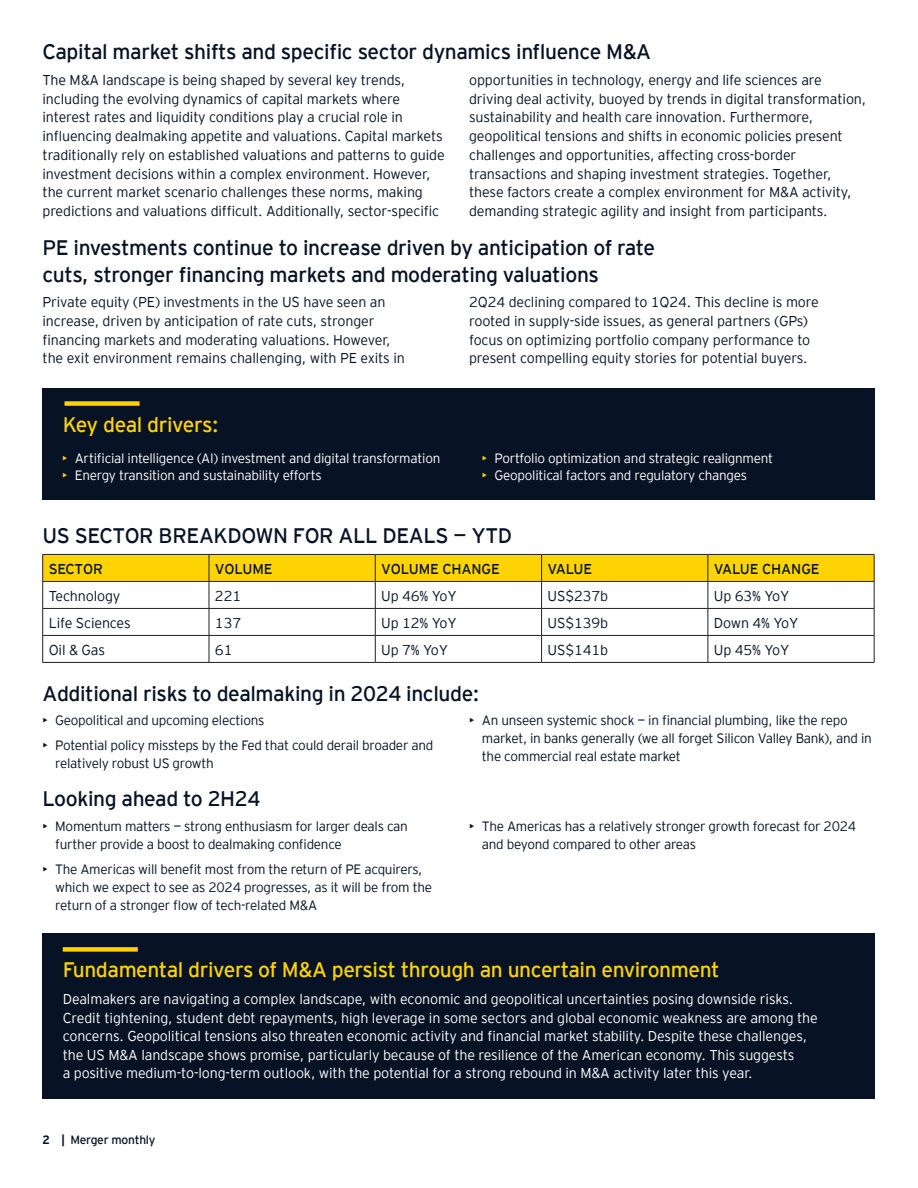
<style>
.page{position:relative;width:918px;height:1188px;background:#fff}
.page>*{position:absolute;margin:0;border:0;box-sizing:border-box;transform-origin:0 0}
.Subheads_White_14_18{font:21px/27px "EY Interstate";letter-spacing:-.02em;color:#071224}
.Subhead_Yellow_14_18{font:21px "EY Interstate";letter-spacing:-.02em;color:#fed304}
.Headline_3{font:21px "EY Interstate";letter-spacing:-.02em;color:#071224}
.Body_copy{font:300 14.25px/18.8px "EY Interstate";letter-spacing:-.01em;color:#071224}
.Body_Copy_White_on_Black{font:300 14.25px/18.6px "EY Interstate";letter-spacing:-.01em;color:#fff}
.Body_copy-2{font:14.25px "EY Interstate";letter-spacing:-.01em;color:#071224}
.t1{font:300 13.5px/18px "EY Interstate";letter-spacing:-.02em;color:#071224}
.t2{font:300 13.5px "EY Interstate";letter-spacing:-.02em;color:#fff}
.t3{font:12px "EY Interstate";letter-spacing:-.02em;color:#071224}
.s1{color:#fed304}
.s2{font-weight:700}
</style>
<div class="page">
<div style="left:43px;top:388px;width:832px;height:112px;background:#071224"></div>
<div style="left:65px;top:401px;width:75px;height:5px;background:#fed304"></div>
<svg style="left:42px;top:554px;width:833px;height:108px"></svg>
<hr style="left:43px;top:662px;width:166px;height:1px;background:#231f20">
<hr style="left:209px;top:662px;width:166px;height:1px;background:#231f20">
<hr style="left:375px;top:662px;width:167px;height:1px;background:#231f20">
<hr style="left:542px;top:662px;width:166px;height:1px;background:#231f20">
<hr style="left:708px;top:662px;width:166px;height:1px;background:#231f20">
<div style="left:43px;top:933px;width:832px;height:165px;background:#071224"></div>
<div style="left:63px;top:947px;width:75px;height:5px;background:#fed304"></div>
<p class="Subheads_White_14_18" style="left:43px;top:37px;width:610px">Capital market shifts and specific sector dynamics influence M&amp;A</p>
<p class="Body_copy" style="left:43px;top:70px;width:404px">The M&amp;A landscape is being shaped by several key trends, including the evolving dynamics of capital markets where interest rates and liquidity conditions play a crucial role in influencing dealmaking appetite and valuations. Capital markets traditionally rely on established valuations and patterns to guide investment decisions within a complex environment. However, the current market scenario challenges these norms, making predictions and valuations difficult. Additionally, sector-specific</p>
<p class="Body_copy" style="left:469px;top:70px;width:399px">opportunities in technology, energy and life sciences are driving deal activity, buoyed by trends in digital transformation, sustainability and health care innovation. Furthermore, geopolitical tensions and shifts in economic policies present challenges and opportunities, affecting cross-border transactions and shaping investment strategies. Together, these factors create a complex environment for M&amp;A activity, demanding strategic agility and insight from participants.</p>
<p class="Subheads_White_14_18" style="left:43px;top:233px;width:614px">PE investments continue to increase driven by anticipation of rate cuts, stronger financing markets and moderating valuations</p>
<p class="Body_copy" style="left:43px;top:292px;width:364px">Private equity (PE) investments in the US have seen an increase, driven by anticipation of rate cuts, stronger financing markets and moderating valuations. However, the exit environment remains challenging, with PE exits in</p>
<p class="Body_copy" style="left:469px;top:292px;width:351px">2Q24 declining compared to 1Q24. This decline is more rooted in supply-side issues, as general partners (GPs) focus on optimizing portfolio company performance to present compelling equity stories for potential buyers.</p>
<p class="Subhead_Yellow_14_18" style="left:63px;top:410px;width:157px">Key deal drivers:</p>
<p class="t2" style="left:62px;top:448px;width:380px"><span class="s1">•</span> Artificial intelligence (AI) investment and digital transformation</p>
<p class="t2" style="left:62px;top:466px;width:261px"><span class="s1">•</span> Energy transition and sustainability efforts</p>
<p class="t2" style="left:482px;top:448px;width:293px"><span class="s1">•</span> Portfolio optimization and strategic realignment</p>
<p class="t2" style="left:482px;top:466px;width:267px"><span class="s1">•</span> Geopolitical factors and regulatory changes</p>
<p class="Headline_3" style="left:43px;top:520px;width:471px">US SECTOR BREAKDOWN FOR ALL DEALS — YTD</p>
<p class="Body_copy-2" style="left:49px;top:558px;width:56px">SECTOR</p>
<p class="Body_copy-2" style="left:215px;top:558px;width:59px">VOLUME</p>
<p class="Body_copy-2" style="left:381px;top:558px;width:120px">VOLUME CHANGE</p>
<p class="Body_copy-2" style="left:548px;top:558px;width:46px">VALUE</p>
<p class="Body_copy-2" style="left:714px;top:558px;width:107px">VALUE CHANGE</p>
<p class="Body_copy" style="left:49px;top:585px;width:73px">Technology</p>
<p class="Body_copy" style="left:215px;top:585px;width:28px">221</p>
<p class="Body_copy" style="left:381px;top:585px;width:77px">Up 46% YoY</p>
<p class="Body_copy" style="left:548px;top:585px;width:62px">US$237b</p>
<p class="Body_copy" style="left:714px;top:585px;width:77px">Up 63% YoY</p>
<p class="Body_copy" style="left:49px;top:612px;width:83px">Life Sciences</p>
<p class="Body_copy" style="left:215px;top:612px;width:28px">137</p>
<p class="Body_copy" style="left:381px;top:612px;width:77px">Up 12% YoY</p>
<p class="Body_copy" style="left:548px;top:612px;width:62px">US$139b</p>
<p class="Body_copy" style="left:714px;top:612px;width:86px">Down 4% YoY</p>
<p class="Body_copy" style="left:49px;top:639px;width:58px">Oil &amp; Gas</p>
<p class="Body_copy" style="left:215px;top:639px;width:19px">61</p>
<p class="Body_copy" style="left:381px;top:639px;width:68px">Up 7% YoY</p>
<p class="Body_copy" style="left:548px;top:639px;width:62px">US$141b</p>
<p class="Body_copy" style="left:714px;top:639px;width:77px">Up 45% YoY</p>
<p class="Subheads_White_14_18" style="left:43px;top:679px;width:438px">Additional risks to dealmaking in 2024 include:</p>
<p class="t1" style="left:43px;top:711px;width:223px">• Geopolitical and upcoming elections</p>
<p class="t1" style="left:55px;top:736px;width:380px;text-indent:-13px">• Potential policy missteps by the Fed that could derail broader and relatively robust US growth</p>
<p class="t1" style="left:482px;top:711px;width:391px;text-indent:-13px">• An unseen systemic shock — in financial plumbing, like the repo market, in banks generally (we all forget Silicon Valley Bank), and in the commercial real estate market</p>
<p class="Subheads_White_14_18" style="left:43px;top:784px;width:219px">Looking ahead to 2H24</p>
<p class="t1" style="left:55px;top:817px;width:354px;text-indent:-13px">• Momentum matters — strong enthusiasm for larger deals can further provide a boost to dealmaking confidence</p>
<p class="t1" style="left:55px;top:859px;width:378px;text-indent:-13px">• The Americas will benefit most from the return of PE acquirers, which we expect to see as 2024 progresses, as it will be from the return of a stronger flow of tech-related M&amp;A</p>
<p class="t1" style="left:482px;top:817px;width:376px;text-indent:-13px">• The Americas has a relatively stronger growth forecast for 2024 and beyond compared to other areas</p>
<p class="Subhead_Yellow_14_18" style="left:63px;top:954px;width:658px">Fundamental drivers of M&amp;A persist through an uncertain environment</p>
<p class="Body_Copy_White_on_Black" style="left:63px;top:989px;width:757px">Dealmakers are navigating a complex landscape, with economic and geopolitical uncertainties posing downside risks.<br>Credit tightening, student debt repayments, high leverage in some sectors and global economic weakness are among the concerns. Geopolitical tensions also threaten economic activity and financial market stability. Despite these challenges, the US M&amp;A landscape shows promise, particularly because of the resilience of the American economy. This suggests<br>a positive medium‑to‑long-term outlook, with the potential for a strong rebound in M&amp;A activity later this year.</p>
<p class="t3" style="left:43px;top:1131px;width:115px"><span class="s2">2 |</span> Merger monthly</p>
</div>
